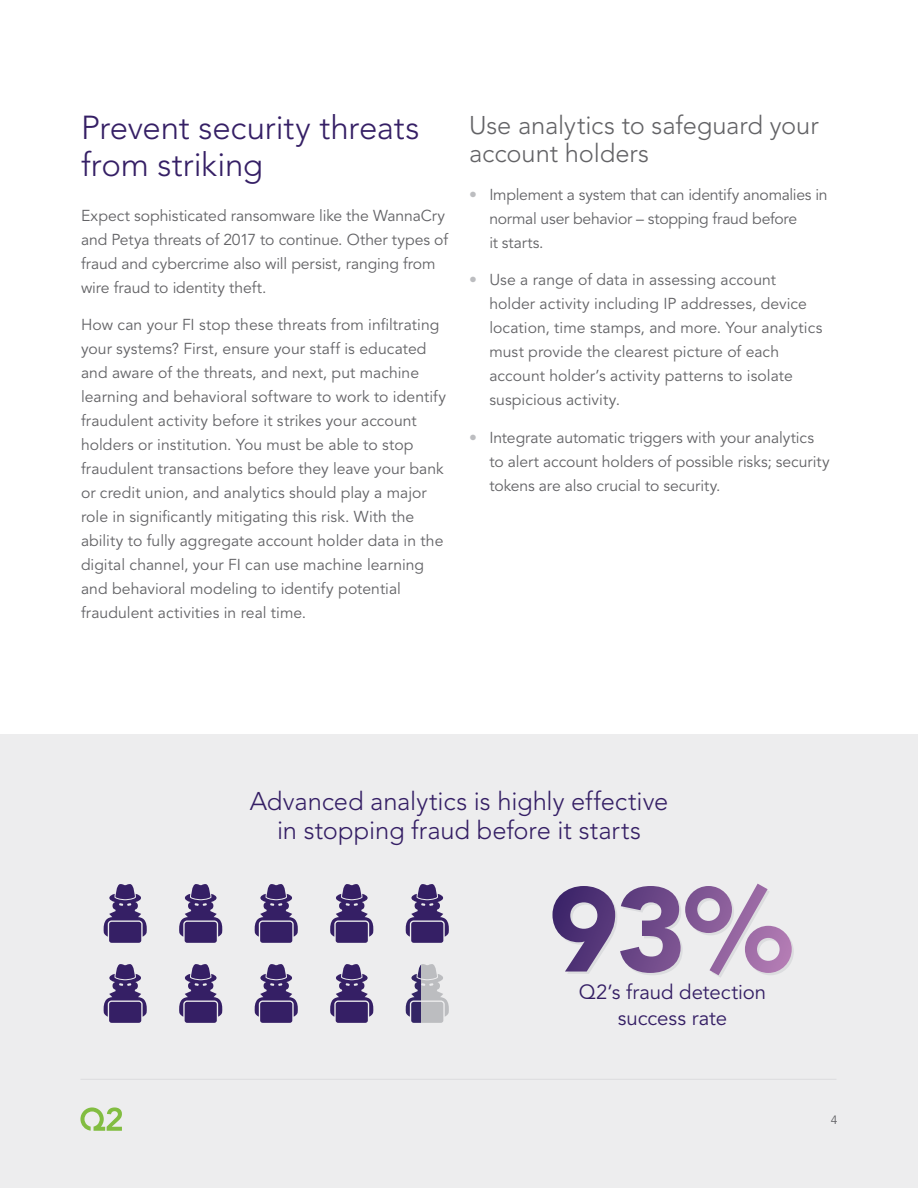
<style>
.page{position:relative;width:918px;height:1188px;background:#fff}
.page>*{position:absolute;margin:0;border:0;box-sizing:border-box;transform-origin:0 0}
.t1{font:300 33px/37.2px "Avenir LT Std";letter-spacing:-.005em;color:#351f65}
.t2{font:300 25.5px/28.7px "Avenir LT Std";letter-spacing:-.005em;color:#351f65;text-align:center}
.t3{font:300 25.5px/28.7px "Avenir LT Std";letter-spacing:-.005em;color:#636366}
.t4{font:20.4px/25.5px "Avenir LT Std";color:#351f65;text-align:center}
.t5{font:15.75px/24px "Avenir LT Std";color:#636366}
.Paragraph{font:12px "Avenir LT Std";color:#636366}
.s1{color:#bcbdc0}
</style>
<div class="page">
<div style="left:0;top:734px;width:918px;height:454px;background:#ededee"></div>
<svg style="left:80px;top:1107px;width:42px;height:24px"></svg>
<svg style="left:552px;top:884px;width:240px;height:91px"></svg>
<div style="left:109px;top:922px;width:32px;height:21px;background:#351f65;border-radius:2px"></div>
<svg style="left:103px;top:884px;width:44px;height:53px"></svg>
<div style="left:185px;top:922px;width:32px;height:21px;background:#351f65;border-radius:2px"></div>
<svg style="left:179px;top:884px;width:44px;height:53px"></svg>
<div style="left:260px;top:922px;width:32px;height:21px;background:#351f65;border-radius:2px"></div>
<svg style="left:254px;top:884px;width:44px;height:53px"></svg>
<div style="left:336px;top:922px;width:32px;height:21px;background:#351f65;border-radius:2px"></div>
<svg style="left:330px;top:884px;width:44px;height:53px"></svg>
<div style="left:109px;top:1002px;width:32px;height:21px;background:#351f65;border-radius:2px"></div>
<svg style="left:103px;top:964px;width:44px;height:53px"></svg>
<div style="left:185px;top:1002px;width:32px;height:21px;background:#351f65;border-radius:2px"></div>
<svg style="left:179px;top:964px;width:44px;height:53px"></svg>
<div style="left:260px;top:1002px;width:32px;height:21px;background:#351f65;border-radius:2px"></div>
<svg style="left:254px;top:964px;width:44px;height:53px"></svg>
<div style="left:336px;top:1002px;width:32px;height:21px;background:#351f65;border-radius:2px"></div>
<svg style="left:330px;top:964px;width:44px;height:53px"></svg>
<svg style="left:411px;top:1002px;width:32px;height:21px"></svg>
<svg style="left:405px;top:964px;width:44px;height:53px"></svg>
<div style="left:411px;top:922px;width:32px;height:21px;background:#351f65;border-radius:2px"></div>
<svg style="left:405px;top:884px;width:44px;height:53px"></svg>
<h2 class="t1" style="left:81px;top:109px;width:340px">Prevent security threats from striking</h2>
<p class="t5" style="left:81px;top:204px;width:369px">Expect sophisticated ransomware like the WannaCry and Petya threats of 2017 to continue. Other types of fraud and cybercrime also will persist, ranging from wire fraud to identity theft.</p>
<p class="t5" style="left:81px;top:313px;width:367px">How can your FI stop these threats from infiltrating your systems? First, ensure your staff is educated and aware of the threats, and next, put machine learning and behavioral software to work to identify fraudulent activity before it strikes your account holders or institution. You must be able to stop fraudulent transactions before they leave your bank or credit union, and analytics should play a major role in significantly mitigating this risk. With the ability to fully aggregate account holder data in the digital channel, your FI can use machine learning and behavioral modeling to identify potential fraudulent activities in real time.</p>
<h3 class="t3" style="left:469px;top:111px;width:351px">Use analytics to safeguard your account holders</h3>
<p class="t5" style="left:489px;top:183px;width:340px;text-indent:-20px"><span class="s1">•</span> Implement a system that can identify anomalies in normal user behavior – stopping fraud before<br>it starts.</p>
<p class="t5" style="left:489px;top:268px;width:335px;text-indent:-20px"><span class="s1">•</span> Use a range of data in assessing account holder activity including IP addresses, device location, time stamps, and more. Your analytics must provide the clearest picture of each account holder’s activity patterns to isolate suspicious activity.</p>
<p class="t5" style="left:489px;top:426px;width:342px;text-indent:-20px"><span class="s1">•</span> Integrate automatic triggers with your analytics to alert account holders of possible risks; security tokens are also crucial to security.</p>
<h3 class="t2" style="left:250px;top:787px;width:420px">Advanced analytics is highly effective in stopping fraud before it starts</h3>
<h4 class="t4" style="left:579px;top:980px;width:189px">Q2’s fraud detection success rate</h4>
<p class="Paragraph" style="left:831px;top:1113px;width:8px">4</p>
</div>
